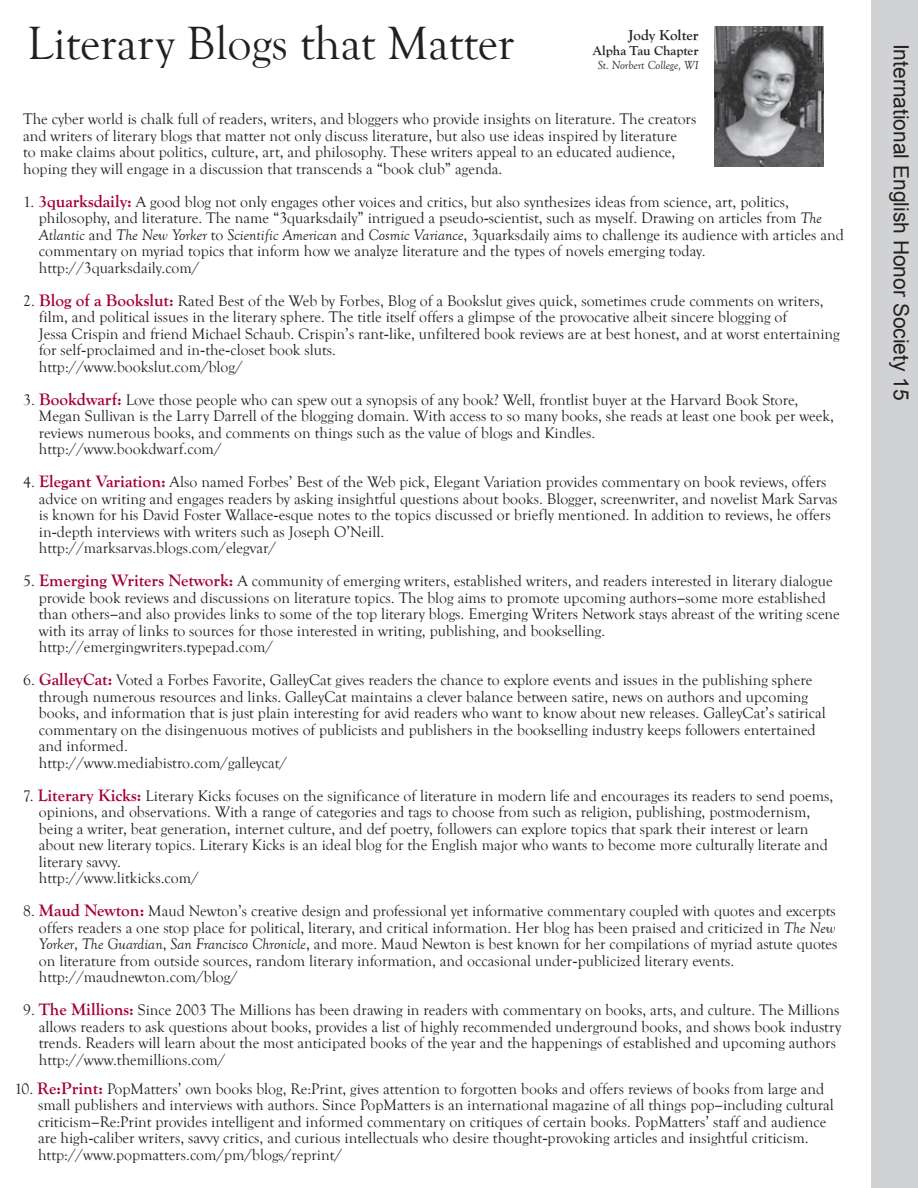
<style>
.page{position:relative;width:918px;height:1188px;background:#fff}
.page>*{position:absolute;margin:0;border:0;box-sizing:border-box;transform-origin:0 0}
.t1{font:48px "Goudy Old Style T";color:#231f20}
.t2{font:21px "Arial";color:#231f20}
.t3{font:15.75px/16.5px "Goudy Old Style T";color:#231f20}
.t4{font:700 15px "Goudy Old Style T";color:#231f20}
.t5{font:700 13.5px "Goudy Old Style T";color:#231f20}
.t6{font:italic 12px "Goudy Old Style T";color:#231f20}
.s1{font-weight:700;font-size:17.25px;color:#a40133}
.s2{font-family:"Times New Roman"}
.s3{font-style:italic}
</style>
<div class="page">
<div style="left:872px;top:0;width:46px;height:1188px;background:#d1d2d4"></div>
<img style="left:714px;top:26px;width:109px;height:141px">
<h1 class="t1" style="left:27px;top:17px;width:489px">Literary Blogs that Matter</h1>
<p class="t4" style="left:628px;top:27px;width:72px">Jody Kolter</p>
<p class="t5" style="left:593px;top:43px;width:107px">Alpha Tau Chapter</p>
<p class="t6" style="left:598px;top:59px;width:102px">St. Norbert College, WI</p>
<p class="t3" style="left:23px;top:111px;width:675px">The cyber world is chalk full of readers, writers, and bloggers who provide insights on literature. The creators and writers of literary blogs that matter not only discuss literature, but also use ideas inspired by literature<br>to make claims about politics, culture, art, and philosophy. These writers appeal to an educated audience, hoping they will engage in a discussion that transcends a “book club” agenda.</p>
<p class="t3" style="left:39px;top:194px;width:807px;text-indent:-16px">1. <span class="s1">3quarksdaily:</span> A good blog not only engages other voices and critics, but also synthesizes ideas from science, art, politics, philosophy, and literature. The name “3quarksdaily” intrigued a pseudo<span class="s2">-</span>scientist, such as myself. Drawing on articles from <span class="s3">The Atlantic</span> and <span class="s3">The New Yorker</span> to <span class="s3">Scientific American</span> and <span class="s3">Cosmic Variance</span>, 3quarksdaily aims to challenge its audience with articles and commentary on myriad topics that inform how we analyze literature and the types of novels emerging today. http://3quarksdaily.com/</p>
<p class="t3" style="left:39px;top:293px;width:802px;text-indent:-16px">2. <span class="s1">Blog of a Bookslut:</span> Rated Best of the Web by Forbes, Blog of a Bookslut gives quick, sometimes crude comments on writers, film, and political issues in the literary sphere. The title itself offers a glimpse of the provocative albeit sincere blogging of<br>Jessa Crispin and friend Michael Schaub. Crispin’s rant<span class="s2">-</span>like, unfiltered book reviews are at best honest, and at worst entertaining for self<span class="s2">-</span>proclaimed and in<span class="s2">-</span>the<span class="s2">-</span>closet book sluts.<br>http://www.bookslut.com/blog/</p>
<p class="t3" style="left:39px;top:392px;width:797px;text-indent:-16px">3. <span class="s1">Bookdwarf:</span> Love those people who can spew out a synopsis of any book? Well, frontlist buyer at the Harvard Book Store, Megan Sullivan is the Larry Darrell of the blogging domain. With access to so many books, she reads at least one book per week, reviews numerous books, and comments on things such as the value of blogs and Kindles.<br>http://www.bookdwarf.com/</p>
<p class="t3" style="left:39px;top:474px;width:800px;text-indent:-16px">4. <span class="s1">Elegant Variation:</span> Also named Forbes’ Best of the Web pick, Elegant Variation provides commentary on book reviews, offers advice on writing and engages readers by asking insightful questions about books. Blogger, screenwriter, and novelist Mark Sarvas is known for his David Foster Wallace<span class="s2">-</span>esque notes to the topics discussed or briefly mentioned. In addition to reviews, he offers in<span class="s2">-</span>depth interviews with writers such as Joseph O’Neill.<br>http://marksarvas.blogs.com/elegvar/</p>
<p class="t3" style="left:39px;top:573px;width:802px;text-indent:-16px">5. <span class="s1">Emerging Writers Network:</span> A community of emerging writers, established writers, and readers interested in literary dialogue provide book reviews and discussions on literature topics. The blog aims to promote upcoming authors some more established than others and also provides links to some of the top literary blogs. Emerging Writers Network stays abreast of the writing scene with its array of links to sources for those interested in writing, publishing, and bookselling. http://emergingwriters.typepad.com/</p>
<p class="t3" style="left:39px;top:672px;width:788px;text-indent:-16px">6. <span class="s1">GalleyCat:</span> Voted a Forbes Favorite, GalleyCat gives readers the chance to explore events and issues in the publishing sphere through numerous resources and links. GalleyCat maintains a clever balance between satire, news on authors and upcoming books, and information that is just plain interesting for avid readers who want to know about new releases. GalleyCat’s satirical commentary on the disingenuous motives of publicists and publishers in the bookselling industry keeps followers entertained and informed.<br>http://www.mediabistro.com/galleycat/</p>
<p class="t3" style="left:39px;top:788px;width:796px;text-indent:-16px">7. <span class="s1">Literary Kicks:</span> Literary Kicks focuses on the significance of literature in modern life and encourages its readers to send poems, opinions, and observations. With a range of categories and tags to choose from such as religion, publishing, postmodernism, being a writer, beat generation, internet culture, and def poetry, followers can explore topics that spark their interest or learn about new literary topics. Literary Kicks is an ideal blog for the English major who wants to become more culturally literate and literary savvy.<br>http://www.litkicks.com/</p>
<p class="t3" style="left:39px;top:903px;width:800px;text-indent:-16px">8. <span class="s1">Maud Newton:</span> Maud Newton’s creative design and professional yet informative commentary coupled with quotes and excerpts offers readers a one stop place for political, literary, and critical information. Her blog has been praised and criticized in <span class="s3">The New Yorker</span>, <span class="s3">The Guardian</span>, <span class="s3">San Francisco Chronicle</span>, and more. Maud Newton is best known for her compilations of myriad astute quotes on literature from outside sources, random literary information, and occasional under<span class="s2">-</span>publicized literary events. http://maudnewton.com/blog/</p>
<p class="t3" style="left:39px;top:1002px;width:804px;text-indent:-16px">9. <span class="s1">The Millions:</span> Since 2003 The Millions has been drawing in readers with commentary on books, arts, and culture. The Millions allows readers to ask questions about books, provides a list of highly recommended underground books, and shows book industry trends. Readers will learn about the most anticipated books of the year and the happenings of established and upcoming authors http://www.themillions.com/</p>
<p class="t3" style="left:38px;top:1080px;width:797px;text-indent:-24px">10. <span class="s1">Re:Print:</span> PopMatters’ own books blog, Re:Print, gives attention to forgotten books and offers reviews of books from large and small publishers and interviews with authors. Since PopMatters is an international magazine of all things pop including cultural criticism Re:Print provides intelligent and informed commentary on critiques of certain books. PopMatters’ staff and audience are high<span class="s2">-</span>caliber writers, savvy critics, and curious intellectuals who desire thought<span class="s2">-</span>provoking articles and insightful criticism. http://www.popmatters.com/pm/blogs/reprint/</p>
<h2 class="t2" style="left:915px;top:44px;width:359px;rotate:90deg">International English Honor Society 15</h2>
</div>
